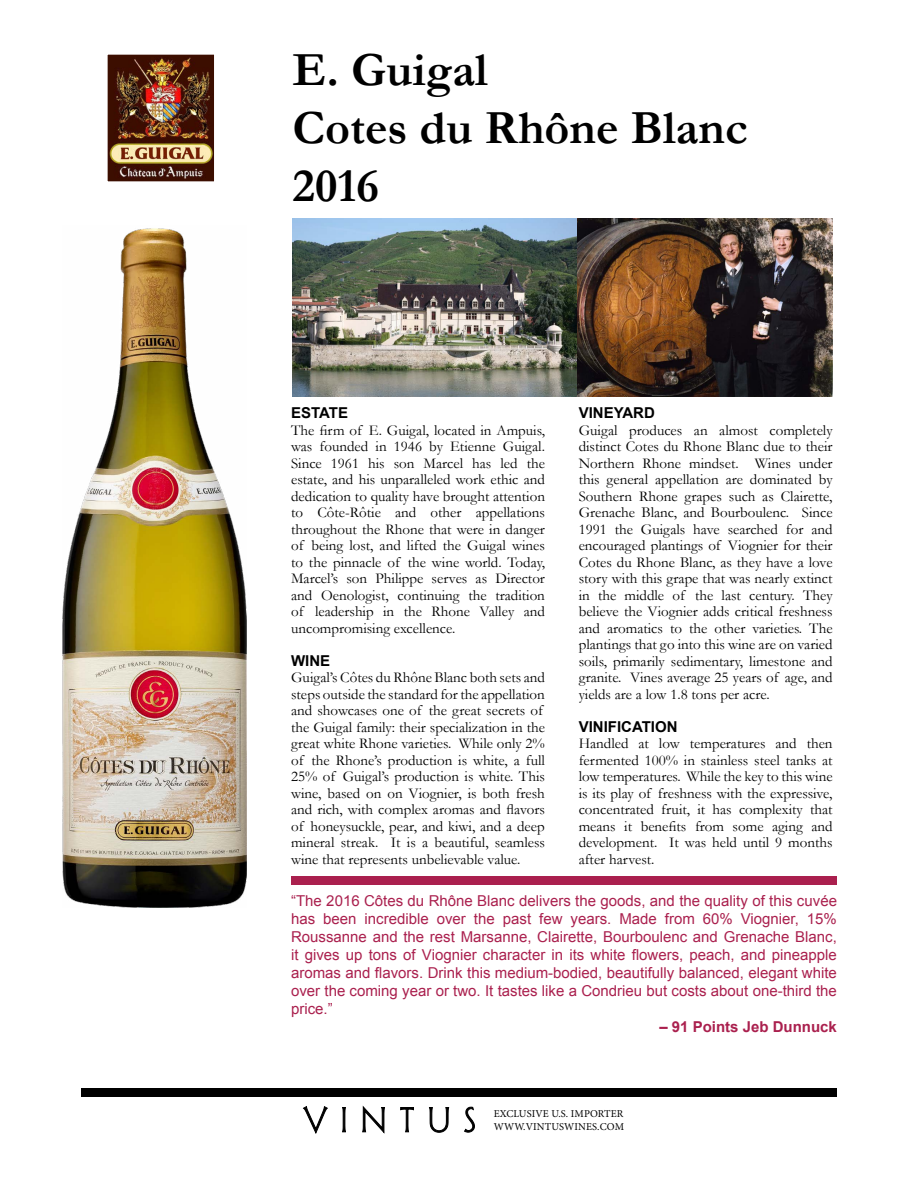
<style>
.page{position:relative;width:918px;height:1188px;background:#fff}
.page>*{position:absolute;margin:0;border:0;box-sizing:border-box;transform-origin:0 0}
.t1{font:700 48px/57.6px "Garamond";color:#000}
.t2{font:15px/16.5px "Garamond";color:#000;text-align:justify}
.t3{font:15px/18px "Arial";color:#aa204e;text-align:justify}
.t4{font:700 15px "Arial";color:#000}
.t5{font:700 15px "Arial";color:#aa204e}
.t6{font:10.5px/12.6px "Minion Pro";letter-spacing:.01em;color:#000101}
</style>
<div class="page">
<img style="left:63px;top:228px;width:184px;height:679px">
<div style="left:291px;top:876px;width:546px;height:8px;background:#aa204e"></div>
<div style="left:81px;top:1088px;width:756px;height:9px;background:#000"></div>
<svg style="left:302px;top:1106px;width:26px;height:28px"></svg>
<svg style="left:342px;top:1107px;width:4px;height:26px"></svg>
<svg style="left:362px;top:1106px;width:23px;height:28px"></svg>
<svg style="left:400px;top:1107px;width:14px;height:26px"></svg>
<svg style="left:429px;top:1107px;width:21px;height:26px"></svg>
<svg style="left:464px;top:1106px;width:11px;height:27px"></svg>
<img style="left:109px;top:56px;width:104px;height:124px">
<img style="left:292px;top:219px;width:541px;height:178px">
<h1 class="t1" style="left:293px;top:42px;width:456px">E. Guigal<br>Cotes du Rhône Blanc<br>2016</h1>
<p class="t4" style="left:291px;top:403px;width:58px">ESTATE</p>
<p class="t2" style="left:291px;top:421px;width:255px">The firm of E. Guigal, located in Ampuis, was founded in 1946 by Etienne Guigal.<br>Since 1961 his son Marcel has led the estate, and his unparalleled work ethic and dedication to quality have brought attention to Côte-Rôtie and other appellations throughout the Rhone that were in danger of being lost, and lifted the Guigal wines to the pinnacle of the wine world. Today, Marcel’s son Philippe serves as Director and Oenologist, continuing the tradition of leadership in the Rhone Valley and uncompromising excellence.</p>
<p class="t4" style="left:291px;top:650px;width:41px">WINE</p>
<p class="t2" style="left:291px;top:669px;width:255px;text-align:left">Guigal’s Côtes du Rhône Blanc both sets and steps outside the standard for the appellation and showcases one of the great secrets of the Guigal family: their specialization in the great white Rhone varieties. While only 2% of the Rhone’s production is white, a full 25% of Guigal’s production is white. This wine, based on on Viognier, is both fresh and rich, with complex aromas and flavors of honeysuckle, pear, and kiwi, and a deep mineral streak. It is a beautiful, seamless wine that represents unbelievable value.</p>
<p class="t4" style="left:579px;top:403px;width:78px">VINEYARD</p>
<p class="t2" style="left:579px;top:421px;width:255px">Guigal produces an almost completely distinct Cotes du Rhone Blanc due to their Northern Rhone mindset. Wines under this general appellation are dominated by Southern Rhone grapes such as Clairette, Grenache Blanc, and Bourboulenc. Since 1991 the Guigals have searched for and encouraged plantings of Viognier for their Cotes du Rhone Blanc, as they have a love story with this grape that was nearly extinct in the middle of the last century. They believe the Viognier adds critical freshness and aromatics to the other varieties. The plantings that go into this wine are on varied soils, primarily sedimentary, limestone and granite. Vines average 25 years of age, and yields are a low 1.8 tons per acre.</p>
<p class="t4" style="left:579px;top:716px;width:100px">VINIFICATION</p>
<p class="t2" style="left:579px;top:735px;width:255px">Handled at low temperatures and then fermented 100% in stainless steel tanks at low temperatures. While the key to this wine is its play of freshness with the expressive, concentrated fruit, it has complexity that means it benefits from some aging and development. It was held until 9 months after harvest.</p>
<p class="t3" style="left:291px;top:892px;width:547px">“The 2016 Côtes du Rhône Blanc delivers the goods, and the quality of this cuvée has been incredible over the past few years. Made from 60% Viognier, 15% Roussanne and the rest Marsanne, Clairette, Bourboulenc and Grenache Blanc, it gives up tons of Viognier character in its white flowers, peach, and pineapple aromas and flavors. Drink this medium-bodied, beautifully balanced, elegant white over the coming year or two. It tastes like a Condrieu but costs about one-third the price.”</p>
<p class="t5" style="left:659px;top:1017px;width:179px">– 91 Points Jeb Dunnuck</p>
<p class="t6" style="left:494px;top:1108px;width:132px">EXCLUSIVE U.S. IMPORTER<br>WWW.VINTUSWINES.COM</p>
</div>
